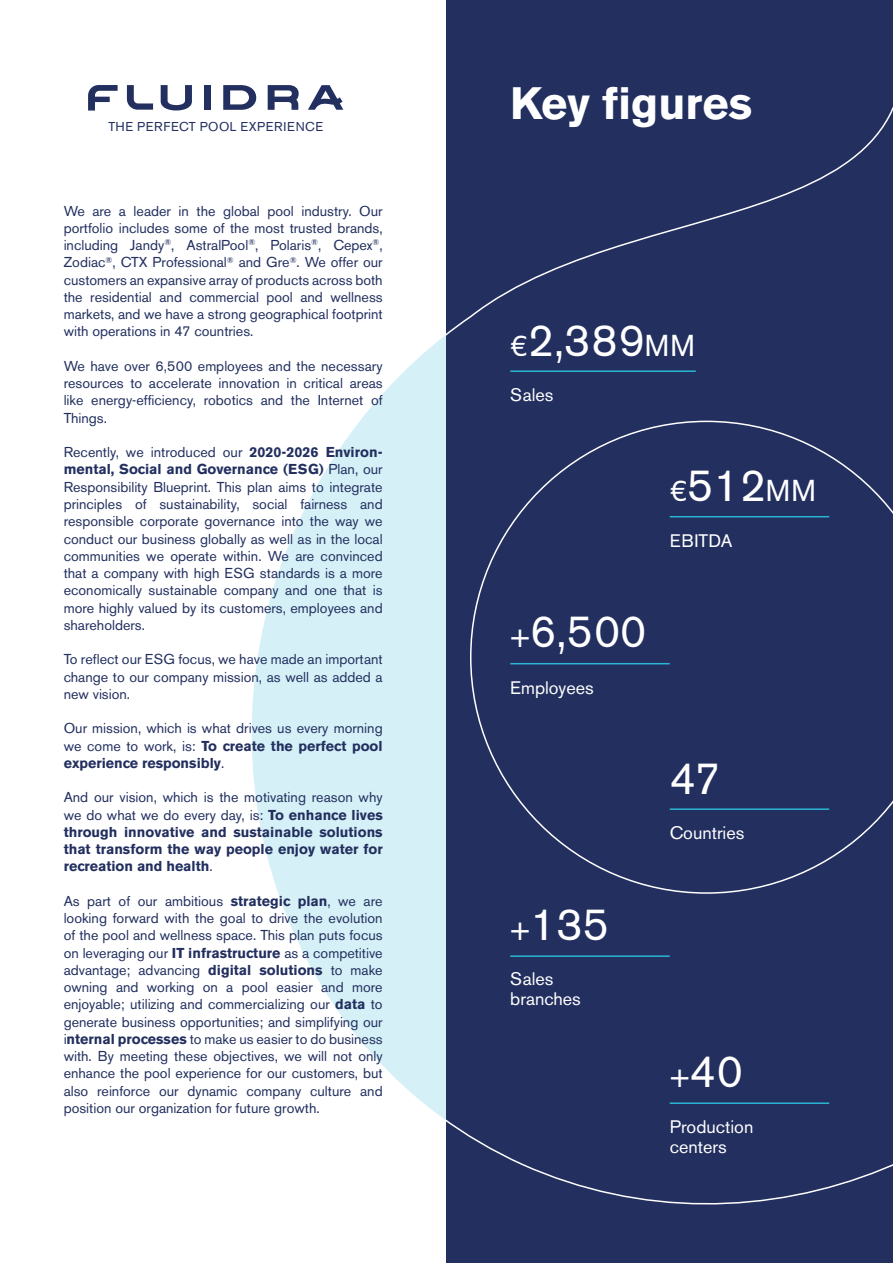
<style>
.page{position:relative;width:893px;height:1263px;background:#fff}
.page>*{position:absolute;margin:0;border:0;box-sizing:border-box;transform-origin:0 0}
.t1{font:45px "Akzidenz Grotesk BE";letter-spacing:.01em;color:#fff}
.t2{font:700 45px "Akzidenz Grotesk BE";color:#fff}
.t3{font:30px "Akzidenz Grotesk BE";color:#fff}
.t4{font:18px/19.5px "Akzidenz Grotesk BE";color:#fff}
.t5{font:14.25px/17.2px "Akzidenz Grotesk BE";color:#222f5f;text-align:justify}
.t6{font:700 14.25px/17.2px "Akzidenz Grotesk BE";color:#222f5f;text-align:justify}
.t7{font:12.75px "Akzidenz Grotesk BE";letter-spacing:.04em;color:#222f5f}
.s1{font-weight:700}
.s2{font-weight:400}
.s3{font-size:30px}
.s4{font-size:45px}
</style>
<div class="page">
<svg style="left:251px;top:85px;width:195px;height:1035px;fill:#d5f0f6"></svg>
<div style="left:446px;top:0;width:447px;height:1263px;background:#222f5f"></div>
<svg style="left:88px;top:85px;width:30px;height:26px"></svg>
<svg style="left:161px;top:85px;width:31px;height:25px"></svg>
<div style="left:204px;top:85px;width:7px;height:25px;background:#222f5f"></div>
<svg style="left:223px;top:85px;width:33px;height:25px"></svg>
<svg style="left:268px;top:85px;width:31px;height:25px"></svg>
<svg style="left:127px;top:85px;width:26px;height:25px"></svg>
<svg style="left:308px;top:85px;width:35px;height:25px"></svg>
<hr style="left:510px;top:370px;width:186px;height:2px;background:#2cb5d3">
<hr style="left:510px;top:955px;width:160px;height:2px;background:#2cb5d3">
<hr style="left:670px;top:808px;width:159px;height:2px;background:#2cb5d3">
<hr style="left:670px;top:516px;width:159px;height:1px;background:#2cb5d3">
<hr style="left:510px;top:663px;width:160px;height:1px;background:#2cb5d3">
<hr style="left:670px;top:1102px;width:159px;height:2px;background:#2cb5d3">
<p class="t7" style="left:108px;top:119px;width:216px">THE PERFECT POOL EXPERIENCE</p>
<p class="t5" style="left:64px;top:202px;width:320px">We are a leader in the global pool industry. Our portfolio includes some of the most trusted brands, including Jandy<sup>®</sup>, AstralPool<sup>®</sup>, Polaris<sup>®</sup>, Cepex<sup>®</sup>, Zodiac<sup>®</sup>, CTX Professional<sup>®</sup> and Gre<sup>®</sup>. We offer our customers an expansive array of products across both the residential and commercial pool and wellness markets, and we have a strong geographical footprint with operations in 47 countries.</p>
<p class="t5" style="left:64px;top:357px;width:321px">We have over 6,500 employees and the necessary resources to accelerate innovation in critical areas like energy-efficiency, robotics and the Internet of Things.</p>
<p class="t5" style="left:64px;top:444px;width:321px">Recently, we introduced our <span class="s1">2020-2026 Environ&shy;mental, Social and Governance (ESG)</span> Plan, our Responsibility Blueprint. This plan aims to integrate principles of sustainability, social fairness and responsible corporate governance into the way we conduct our business globally as well as in the local communities we operate within. We are convinced that a company with high ESG standards is a more economically sustainable company and one that is more highly valued by its customers, employees and shareholders.</p>
<p class="t5" style="left:64px;top:651px;width:321px">To reflect our ESG focus, we have made an important change to our company mission, as well as added a new vision.</p>
<p class="t5" style="left:64px;top:720px;width:320px">Our mission, which is what drives us every morning we come to work, is: <span class="s1">To create the perfect pool experience responsibly</span>.</p>
<p class="t6" style="left:64px;top:789px;width:321px"><span class="s2">And our vision, which is the motivating reason why we do what we do every day, is:</span> To enhance lives through innovative and sustainable solutions that transform the way people enjoy water for recreation and health<span class="s2">.</span></p>
<p class="t5" style="left:64px;top:892px;width:321px">As part of our ambitious <span class="s1">strategic plan</span>, we are looking forward with the goal to drive the evolution of the pool and wellness space. This plan puts focus on leveraging our <span class="s1">IT infrastructure</span> as a competitive advantage; advancing <span class="s1">digital solutions</span> to make owning and working on a pool easier and more enjoyable; utilizing and commercializing our <span class="s1">data</span> to generate business opportunities; and simplifying our i<span class="s1">nternal processes</span> to make us easier to do business with. By meeting these objectives, we will not only enhance the pool experience for our customers, but also reinforce our dynamic company culture and position our organization for future growth.</p>
<h1 class="t2" style="left:510px;top:77px;width:243px">Key figures</h1>
<h1 class="t1" style="left:510px;top:313px;width:186px"><span class="s3">€</span>2,389<span class="s3">MM</span></h1>
<p class="t4" style="left:510px;top:385px;width:45px">Sales</p>
<h2 class="t3" style="left:670px;top:473px;width:148px">€<span class="s4">512</span>MM</h2>
<p class="t4" style="left:670px;top:530px;width:64px">EBITDA</p>
<h1 class="t1" style="left:510px;top:605px;width:138px"><span class="s3">+</span>6,500</h1>
<p class="t4" style="left:510px;top:677px;width:85px">Employees</p>
<h1 class="t1" style="left:670px;top:751px;width:52px">47</h1>
<p class="t4" style="left:670px;top:823px;width:76px">Countries</p>
<h1 class="t1" style="left:510px;top:897px;width:100px"><span class="s3">+</span>135</h1>
<p class="t4" style="left:510px;top:969px;width:72px">Sales branches</p>
<h1 class="t1" style="left:670px;top:1044px;width:75px"><span class="s3">+</span>40</h1>
<p class="t4" style="left:670px;top:1117px;width:85px">Production centers</p>
</div>
